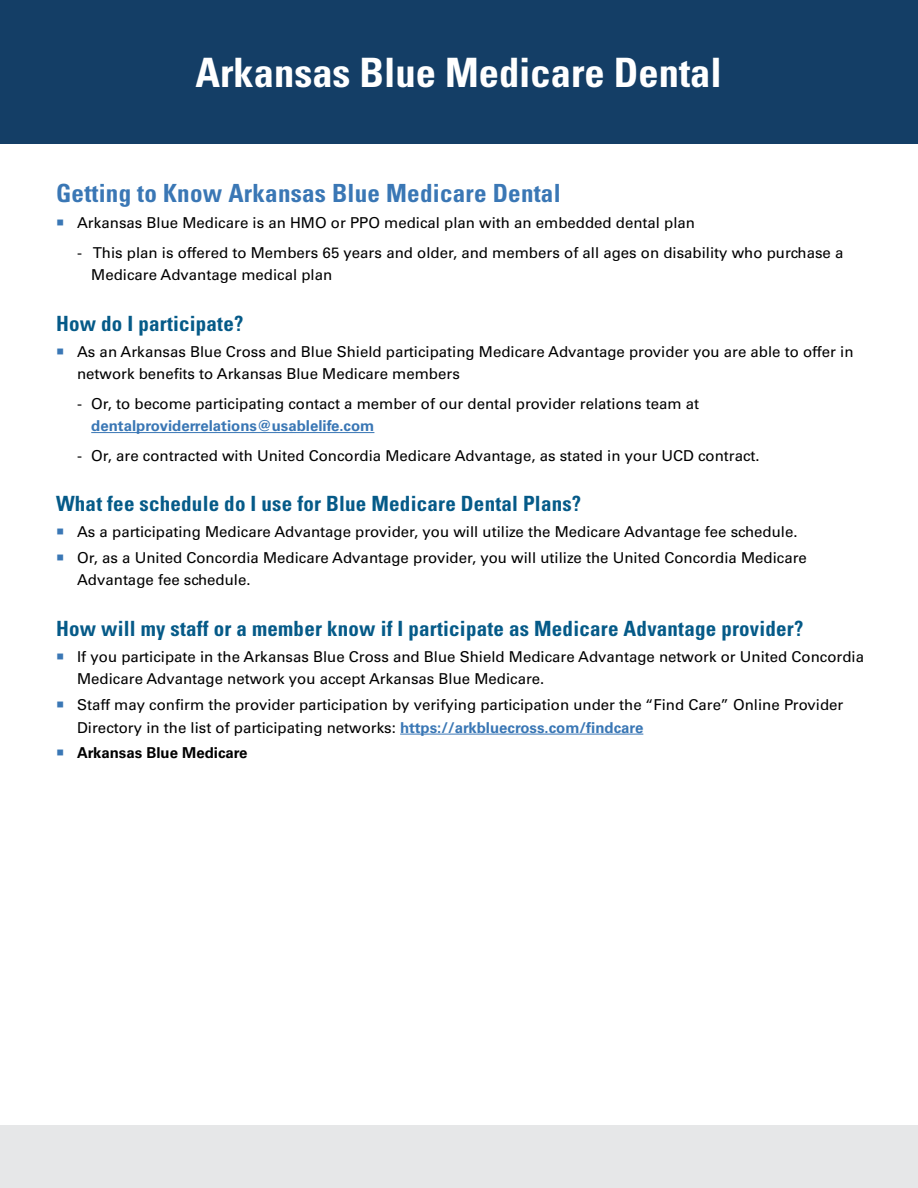
<style>
.page{position:relative;width:918px;height:1188px;background:#fff}
.page>*{position:absolute;margin:0;border:0;box-sizing:border-box;transform-origin:0 0}
.Heading_1_-_Main_Tit{font:700 condensed 40.5px "Univers LT Std";color:#fff}
.Heading_2{font:700 condensed 25.05px "Univers LT Std";letter-spacing:.01em;color:#3a77b5}
.Heading_3{font:700 condensed 21px "Univers LT Std";letter-spacing:.01em;color:#055a88}
.t1{font:15px/22.5px "Univers LT Std";color:#000}
.t2{font:700 15px "Univers LT Std";color:#000}
.s1{color:#3a77b5}
.s2{font-weight:700;color:#3a77b5}
</style>
<div class="page">
<div style="left:0;top:1126px;width:918px;height:62px;background:#e6e7e8"></div>
<div style="left:0;top:0;width:918px;height:144px;background:#143e66"></div>
<hr style="left:91px;top:432px;width:283px;height:1px;background:#3a77b5">
<hr style="left:400px;top:734px;width:243px;height:1px;background:#3a77b5">
<p class="Heading_1_-_Main_Tit" style="left:195px;top:47px;width:528px">Arkansas Blue Medicare Dental</p>
<p class="Heading_2" style="left:56px;top:178px;width:506px">Getting to Know Arkansas Blue Medicare Dental</p>
<p class="t1" style="left:56px;top:212px;width:641px"><span class="s1">○</span> Arkansas Blue Medicare is an HMO or PPO medical plan with an embedded dental plan</p>
<p class="t1" style="left:91px;top:241px;width:754px;text-indent:-14px">- This plan is offered to Members 65 years and older, and members of all ages on disability who purchase a<br>Medicare Advantage medical plan</p>
<p class="Heading_3" style="left:56px;top:310px;width:189px">How do I participate?</p>
<p class="t1" style="left:77px;top:340px;width:778px;text-indent:-21px"><span class="s1">○</span> As an Arkansas Blue Cross and Blue Shield participating Medicare Advantage provider you are able to offer in network benefits to Arkansas Blue Medicare members</p>
<p class="t1" style="left:91px;top:392px;width:609px;text-indent:-14px">- Or, to become participating contact a member of our dental provider relations team at <span class="s2">dentalproviderrelations@usablelife.com</span></p>
<p class="t1" style="left:77px;top:444px;width:684px">- Or, are contracted with United Concordia Medicare Advantage, as stated in your UCD contract.</p>
<p class="Heading_3" style="left:56px;top:491px;width:527px">What fee schedule do I use for Blue Medicare Dental Plans?</p>
<p class="t1" style="left:56px;top:520px;width:743px"><span class="s1">○</span> As a participating Medicare Advantage provider, you will utilize the Medicare Advantage fee schedule.</p>
<p class="t1" style="left:77px;top:546px;width:731px;text-indent:-21px"><span class="s1">○</span> Or, as a United Concordia Medicare Advantage provider, you will utilize the United Concordia Medicare<br>Advantage fee schedule.</p>
<p class="Heading_3" style="left:56px;top:615px;width:749px">How will my staff or a member know if I participate as Medicare Advantage provider?</p>
<p class="t1" style="left:77px;top:645px;width:788px;text-indent:-21px"><span class="s1">○</span> If you participate in the Arkansas Blue Cross and Blue Shield Medicare Advantage network or United Concordia<br>Medicare Advantage network you accept Arkansas Blue Medicare.</p>
<p class="t1" style="left:77px;top:694px;width:768px;text-indent:-21px"><span class="s1">○</span> Staff may confirm the provider participation by verifying participation under the “Find Care” Online Provider<br>Directory in the list of participating networks: <span class="s2">https://arkbluecross.com/findcare</span></p>
<p class="t2" style="left:56px;top:744px;width:193px"><span class="s1">○</span> Arkansas Blue Medicare</p>
</div>
